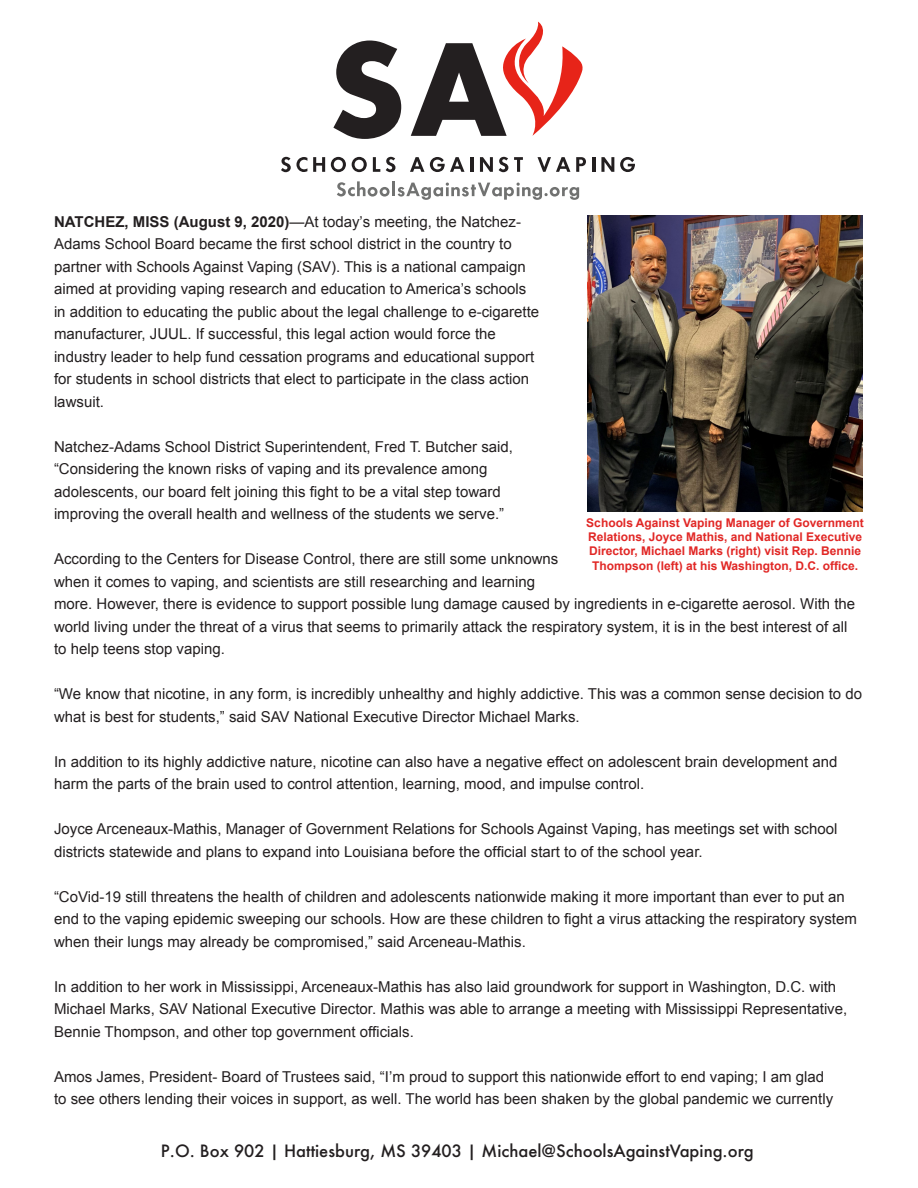
<style>
.page{position:relative;width:918px;height:1188px;background:#fff}
.page>*{position:absolute;margin:0;border:0;box-sizing:border-box;transform-origin:0 0}
.t1{font:500 16.5px "Futura";color:#231f20}
.t2{font:15px/22.5px "Arial";color:#231f20}
.t3{font:700 12px/14.4px "Arial";color:#e12725;text-align:center}
.s1{font-weight:700}
</style>
<div class="page">
<svg style="left:337px;top:181px;width:53px;height:16px"></svg>
<hr style="left:392px;top:181px;width:3px;height:15px;background:#717271">
<svg style="left:398px;top:183px;width:181px;height:17px"></svg>
<svg style="left:281px;top:157px;width:26px;height:15px"></svg>
<svg style="left:313px;top:157px;width:12px;height:15px"></svg>
<svg style="left:331px;top:157px;width:15px;height:15px"></svg>
<svg style="left:352px;top:157px;width:15px;height:15px"></svg>
<svg style="left:373px;top:157px;width:7px;height:15px"></svg>
<svg style="left:386px;top:157px;width:10px;height:15px"></svg>
<svg style="left:410px;top:157px;width:14px;height:15px"></svg>
<svg style="left:430px;top:157px;width:35px;height:15px"></svg>
<hr style="left:471px;top:157px;width:3px;height:15px;background:#231f20">
<svg style="left:480px;top:157px;width:13px;height:15px"></svg>
<svg style="left:499px;top:157px;width:9px;height:15px"></svg>
<svg style="left:514px;top:157px;width:9px;height:15px"></svg>
<svg style="left:538px;top:157px;width:32px;height:15px"></svg>
<svg style="left:576px;top:157px;width:10px;height:15px"></svg>
<hr style="left:592px;top:157px;width:3px;height:15px;background:#231f20">
<svg style="left:601px;top:157px;width:13px;height:15px"></svg>
<svg style="left:620px;top:157px;width:15px;height:15px"></svg>
<svg style="left:333px;top:41px;width:68px;height:98px"></svg>
<svg style="left:411px;top:22px;width:172px;height:114px"></svg>
<img style="left:588px;top:216px;width:274px;height:295px">
<p class="t2" style="left:54px;top:211px;width:487px"><span class="s1">NATCHEZ, MISS (August 9, 2020)</span>—At today’s meeting, the Natchez-Adams School Board became the first school district in the country to partner with Schools Against Vaping (SAV). This is a national campaign aimed at providing vaping research and education to America’s schools in addition to educating the public about the legal challenge to e-cigarette manufacturer, JUUL. If successful, this legal action would force the industry leader to help fund cessation programs and educational support for students in school districts that elect to participate in the class action lawsuit.</p>
<p class="t2" style="left:54px;top:436px;width:461px">Natchez-Adams School District Superintendent, Fred T. Butcher said, “Considering the known risks of vaping and its prevalence among adolescents, our board felt joining this fight to be a vital step toward improving the overall health and wellness of the students we serve.”</p>
<p class="t2" style="left:54px;top:548px;width:803px">According to the Centers for Disease Control, there are still some unknowns<br>when it comes to vaping, and scientists are still researching and learning<br>more. However, there is evidence to support possible lung damage caused by ingredients in e-cigarette aerosol. With the world living under the threat of a virus that seems to primarily attack the respiratory system, it is in the best interest of all to help teens stop vaping.</p>
<p class="t2" style="left:54px;top:683px;width:810px">“We know that nicotine, in any form, is incredibly unhealthy and highly addictive. This was a common sense decision to do what is best for students,” said SAV National Executive Director Michael Marks.</p>
<p class="t2" style="left:54px;top:751px;width:785px">In addition to its highly addictive nature, nicotine can also have a negative effect on adolescent brain development and harm the parts of the brain used to control attention, learning, mood, and impulse control.</p>
<p class="t2" style="left:54px;top:818px;width:785px">Joyce Arceneaux-Mathis, Manager of Government Relations for Schools Against Vaping, has meetings set with school districts statewide and plans to expand into Louisiana before the official start to of the school year.</p>
<p class="t2" style="left:54px;top:886px;width:804px">“CoVid-19 still threatens the health of children and adolescents nationwide making it more important than ever to put an end to the vaping epidemic sweeping our schools. How are these children to fight a virus attacking the respiratory system when their lungs may already be compromised,” said Arceneau-Mathis.</p>
<p class="t2" style="left:54px;top:976px;width:795px">In addition to her work in Mississippi, Arceneaux-Mathis has also laid groundwork for support in Washington, D.C. with<br>Michael Marks, SAV National Executive Director. Mathis was able to arrange a meeting with Mississippi Representative,<br>Bennie Thompson, and other top government officials.</p>
<p class="t2" style="left:54px;top:1066px;width:781px">Amos James, President- Board of Trustees said, “I’m proud to support this nationwide effort to end vaping; I am glad to see others lending their voices in support, as well. The world has been shaken by the global pandemic we currently</p>
<p class="t1" style="left:161px;top:1139px;width:594px">P.O. Box 902 | Hattiesburg, MS 39403 | Michael@SchoolsAgainstVaping.org</p>
<p class="t3" style="left:586px;top:516px;width:279px">Schools Against Vaping Manager of Government Relations, Joyce Mathis, and National Executive Director, Michael Marks (right) visit Rep. Bennie Thompson (left) at his Washington, D.C. office.</p>
</div>
